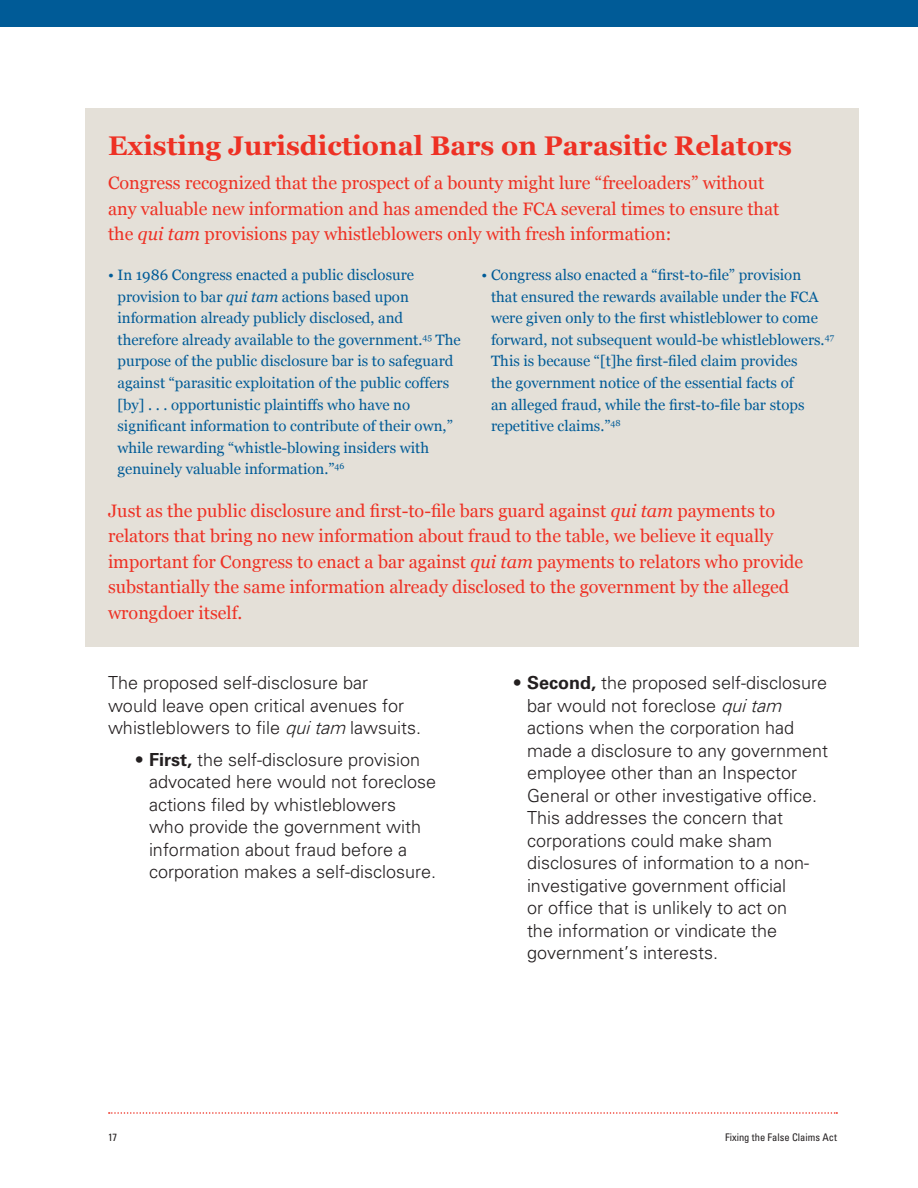
<style>
.page{position:relative;width:918px;height:1188px;background:#fff}
.page>*{position:absolute;margin:0;border:0;box-sizing:border-box;transform-origin:0 0}
.t1{font:700 27px "Georgia";color:#ee3124}
.t2{font:300 18px/22.5px "Univers LT Std";color:#231f20}
.t3{font:18px/25.5px "Georgia";color:#ee3124}
.t4{font:15px/21.6px "Georgia";color:#005b97}
.t5{font:condensed 10.5px "Univers LT Std";color:#231f20}
.s1{font-style:italic}
.s2{font-weight:700}
</style>
<div class="page">
<svg style="left:109px;top:1112px;width:728px;height:2px"></svg>
<div style="left:0;top:0;width:918px;height:27px;background:#005b97"></div>
<div style="left:86px;top:108px;width:773px;height:538px;background:#e4e0d8"></div>
<h1 class="t1" style="left:108px;top:128px;width:686px">Existing Jurisdictional Bars on Parasitic Relators</h1>
<p class="t3" style="left:108px;top:170px;width:673px">Congress recognized that the prospect of a bounty might lure “freeloaders” without any valuable new information and has amended the FCA several times to ensure that the <span class="s1">qui tam</span> provisions pay whistleblowers only with fresh information:</p>
<p class="t4" style="left:118px;top:264px;width:345px;text-indent:-10px">• In 1986 Congress enacted a public disclosure provision to bar <span class="s1">qui tam</span> actions based upon information already publicly disclosed, and therefore already available to the government.<sup>45</sup> The purpose of the public disclosure bar is to safeguard against “parasitic exploitation of the public coffers [by] . . . opportunistic plaintiffs who have no significant information to contribute of their own,” while rewarding “whistle-blowing insiders with genuinely valuable information.”<sup>46</sup></p>
<p class="t4" style="left:491px;top:264px;width:345px;text-indent:-10px">• Congress also enacted a “first-to-file” provision<br>that ensured the rewards available under the FCA were given only to the first whistleblower to come forward, not subsequent would-be whistleblowers.<sup>47<br></sup>This is because “[t]he first-filed claim provides<br>the government notice of the essential facts of<br>an alleged fraud, while the first-to-file bar stops repetitive claims.”<sup>48</sup></p>
<p class="t3" style="left:108px;top:498px;width:697px">Just as the public disclosure and first-to-file bars guard against <span class="s1">qui tam</span> payments to relators that bring no new information about fraud to the table, we believe it equally important for Congress to enact a bar against <span class="s1">qui tam</span> payments to relators who provide substantially the same information already disclosed to the government by the alleged wrongdoer itself.</p>
<p class="t2" style="left:108px;top:672px;width:315px">The proposed self-disclosure bar would leave open critical avenues for whistleblowers to file <span class="s1">quitam</span> lawsuits.</p>
<p class="t2" style="left:149px;top:748px;width:289px;text-indent:-14px">• <span class="s2">First,</span> the self-disclosure provision advocated here would not foreclose actions filed by whistleblowers<br>who provide the government with information about fraud before a corporation makes a self-disclosure.</p>
<p class="t2" style="left:527px;top:672px;width:303px;text-indent:-14px">• <span class="s2">Second,</span> the proposed self-disclosure bar would not foreclose <span class="s1">quitam </span>actions when the corporation had made a disclosure to any government employee other than an Inspector General or other investigative office.<br>This addresses the concern that corporations could make sham disclosures of information to a non&shy;investigative government official<br>or office that is unlikely to act on<br>the information or vindicate the government’s interests.</p>
<p class="t5" style="left:108px;top:1130px;width:11px">17</p>
<p class="t5" style="left:725px;top:1130px;width:113px">Fixing the False Claims Act</p>
</div>
